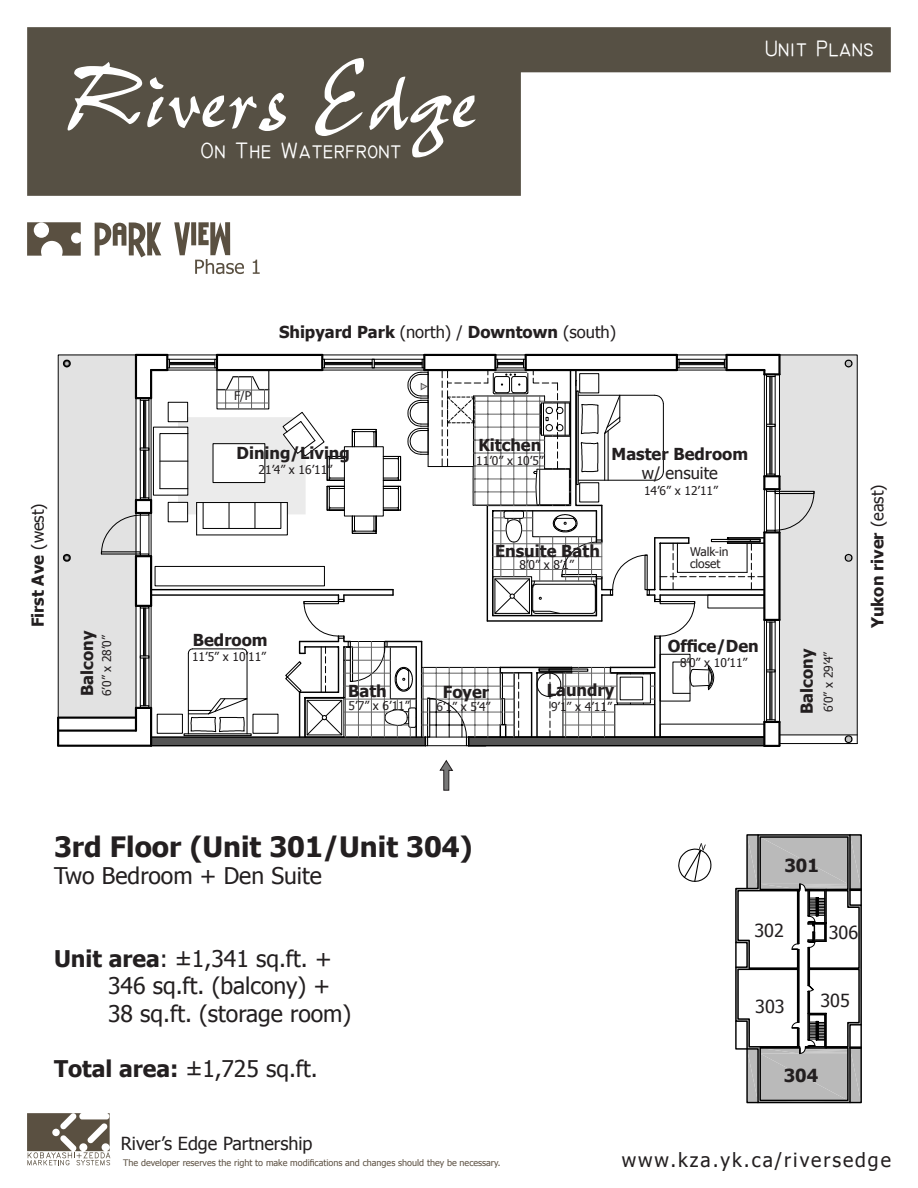
<style>
.page{position:relative;width:918px;height:1188px;background:#fff}
.page>*{position:absolute;margin:0;border:0;box-sizing:border-box;transform-origin:0 0}
.t1{font:113.4px "Pepita";color:#fff}
.t2{font:700 28.05px "Tahoma";color:#231f20}
.t3{font:22.95px "Tahoma";color:#231f20}
.t4{font:22.5px "Technic";color:#fff}
.t5{font:19.5px "Tahoma";letter-spacing:.1em;color:#231f20}
.t6{font:18px "Tahoma";color:#231f20}
.t7{font:700 18px "Tahoma";color:#231f20}
.t8{font:700 16.5px/19.5px "Tahoma";color:#231f20;text-align:center}
.t9{font:12px/12px "Tahoma";color:#231f20}
.t10{font:9px "Tahoma";color:#5c5042}
.s1{font-weight:400}
.s2{font-weight:700}
</style>
<div class="page">
<svg style="left:27px;top:27px;width:864px;height:169px;fill:#565044"></svg>
<svg style="left:27px;top:1113px;width:83px;height:52px"></svg>
<svg style="left:95px;top:222px;width:66px;height:35px"></svg>
<svg style="left:27px;top:222px;width:54px;height:34px"></svg>
<svg style="left:174px;top:222px;width:70px;height:52px"></svg>
<svg style="left:253px;top:260px;width:7px;height:14px"></svg>
<svg style="left:735px;top:834px;width:127px;height:269px"></svg>
<hr style="left:735px;top:943px;width:2px;height:24px;background:#000">
<svg style="left:439px;top:759px;width:15px;height:32px"></svg>
<svg style="left:678px;top:843px;width:34px;height:39px"></svg>
<svg style="left:57px;top:354px;width:801px;height:393px"></svg>
<h1 class="t1" style="left:66px;top:50px;width:412px">Rivers Edge</h1>
<h3 class="t4" style="left:200px;top:138px;width:203px">On The Waterfront</h3>
<p class="t4" style="left:765px;top:36px;width:111px">Unit Plans</p>
<p class="t8" style="left:27px;top:627px;width:126px;rotate:-90deg">First Ave <span class="s1">(west)</span></p>
<p class="t8" style="left:76px;top:696px;width:67px;rotate:-90deg">Balcony</p>
<p class="t9" style="left:100px;top:696px;width:63px;rotate:-90deg">6’0” x 28’0”</p>
<p class="t9" style="left:234px;top:389px;width:19px">F/P</p>
<p class="t8" style="left:279px;top:321px;width:339px">Shipyard Park <span class="s1">(north) /</span> Downtown <span class="s1">(south)</span></p>
<p class="t8" style="left:237px;top:443px;width:115px">Dining/Living</p>
<p class="t9" style="left:259px;top:463px;width:75px">21’4” x 16’11”</p>
<p class="t8" style="left:193px;top:629px;width:76px">Bedroom</p>
<p class="t9" style="left:192px;top:650px;width:76px">11’5” x 10’11”</p>
<p class="t8" style="left:478px;top:435px;width:64px">Kitchen</p>
<p class="t9" style="left:476px;top:454px;width:69px">11’0” x 10’5”</p>
<p class="t8" style="left:612px;top:443px;width:138px">Master Bedroom <span class="s1">w/ ensuite</span></p>
<p class="t9" style="left:644px;top:484px;width:76px">14’6” x 12’11”</p>
<p class="t8" style="left:495px;top:540px;width:106px">Ensuite Bath</p>
<p class="t9" style="left:519px;top:558px;width:56px">8’0” x 8’1”</p>
<p class="t9" style="left:690px;top:545px;width:40px">Walk-in closet</p>
<p class="t8" style="left:668px;top:635px;width:93px">Office/Den</p>
<p class="t9" style="left:680px;top:656px;width:69px">8’0” x 10’11”</p>
<p class="t8" style="left:348px;top:680px;width:40px">Bath</p>
<p class="t8" style="left:547px;top:679px;width:69px">Laundry</p>
<p class="t8" style="left:443px;top:681px;width:48px">Foyer</p>
<p class="t9" style="left:436px;top:700px;width:55px">6’1” x 5’4”</p>
<p class="t9" style="left:348px;top:699px;width:63px">5’7” x 6’11”</p>
<p class="t9" style="left:551px;top:700px;width:62px">9’1” x 4’11”</p>
<p class="t8" style="left:796px;top:714px;width:67px;rotate:-90deg">Balcony</p>
<p class="t9" style="left:822px;top:712px;width:62px;rotate:-90deg">6’0” x 29’4”</p>
<p class="t8" style="left:867px;top:628px;width:145px;rotate:-90deg">Yukon river <span class="s1">(east)</span></p>
<p class="t2" style="left:54px;top:827px;width:420px">3rd Floor (Unit 301/Unit 304)</p>
<p class="t3" style="left:54px;top:860px;width:269px">Two Bedroom + Den Suite</p>
<p class="t7" style="left:784px;top:853px;width:36px">301</p>
<p class="t3" style="left:54px;top:943px;width:279px"><span class="s2">Unit area</span>: ±1,341 sq.ft. +</p>
<p class="t3" style="left:108px;top:971px;width:224px">346 sq.ft. (balcony) +</p>
<p class="t3" style="left:108px;top:998px;width:245px">38 sq.ft. (storage room)</p>
<p class="t3" style="left:54px;top:1053px;width:265px"><span class="s2">Total area:</span> ±1,725 sq.ft.</p>
<p class="t6" style="left:121px;top:1131px;width:193px">River’s Edge Partnership</p>
<p class="t10" style="left:123px;top:1157px;width:379px">The developer reserves the right to make modifications and changes should they be necessary.</p>
<p class="t6" style="left:754px;top:919px;width:31px">302</p>
<p class="t6" style="left:755px;top:994px;width:31px">303</p>
<p class="t6" style="left:829px;top:920px;width:31px">306</p>
<p class="t6" style="left:820px;top:988px;width:31px">305</p>
<p class="t7" style="left:784px;top:1063px;width:36px">304</p>
<p class="t5" style="left:622px;top:1147px;width:271px">www.kza.yk.ca/riversedge</p>
</div>
